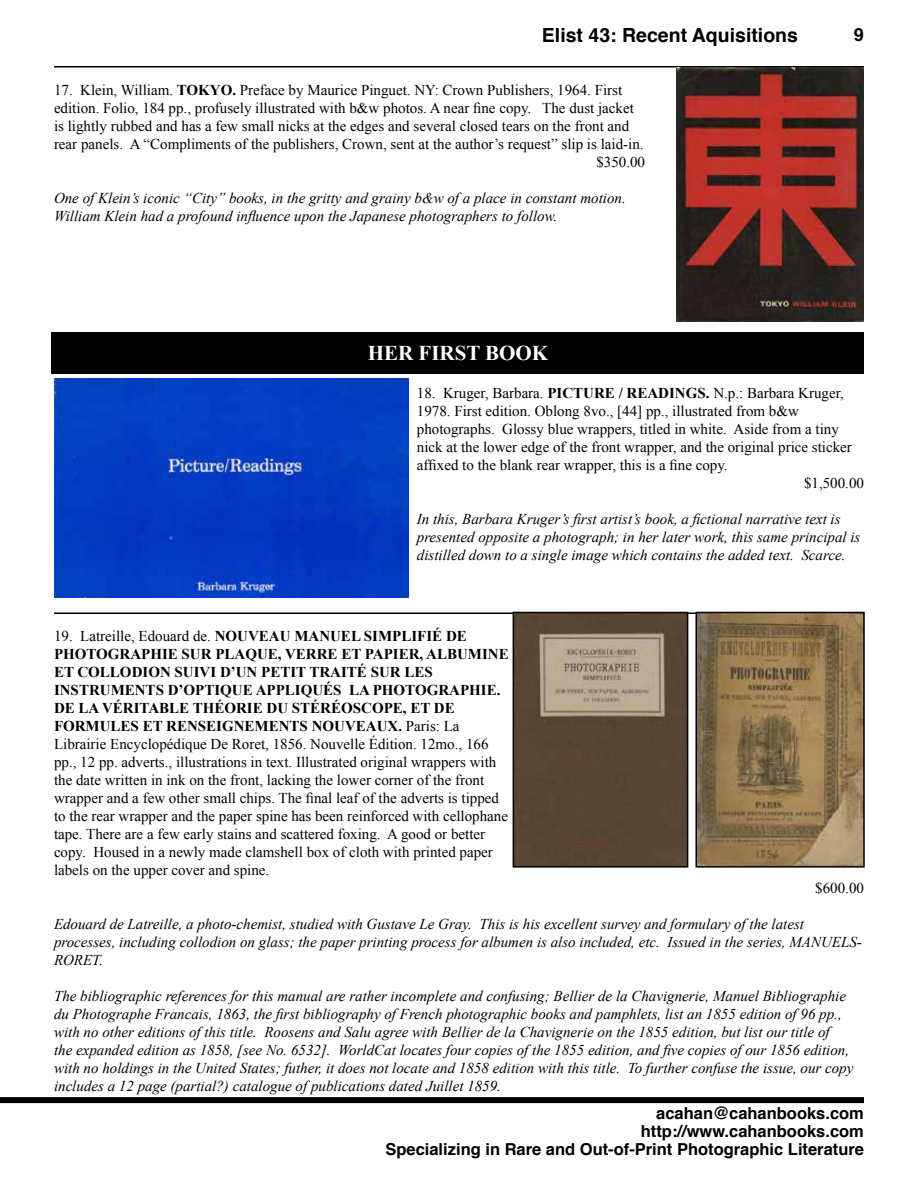
<style>
.page{position:relative;width:918px;height:1188px;background:#fff}
.page>*{position:absolute;margin:0;border:0;box-sizing:border-box;transform-origin:0 0}
.t1{font:700 21px "Times New Roman";color:#fff}
.t2{font:700 19.5px "Helvetica";color:#000}
.t3{font:700 18px "Helvetica";color:#000}
.t4{font:700 16.5px/18px "Helvetica";color:#000;text-align:right}
.t5{font:15px/18px "Times New Roman";color:#000}
.t6{font:italic 15px/18px "Times New Roman";color:#000}
.s1{font-weight:700}
</style>
<div class="page">
<div style="left:0;top:1097px;width:864px;height:6px;background:#000"></div>
<hr style="left:54px;top:66px;width:810px;height:2px;background:#000">
<hr style="left:54px;top:612px;width:810px;height:2px;background:#000">
<div style="left:52px;top:332px;width:812px;height:41px;background:#000"></div>
<img style="left:677px;top:68px;width:187px;height:254px">
<img style="left:54px;top:378px;width:354px;height:220px">
<img style="left:698px;top:615px;width:164px;height:250px">
<div style="left:695px;top:612px;width:170px;height:256px;border:2px solid #000"></div>
<img style="left:516px;top:615px;width:169px;height:250px">
<div style="left:513px;top:612px;width:175px;height:256px;border:2px solid #000"></div>
<h2 class="t2" style="left:542px;top:19px;width:258px">Elist 43: Recent Aquisitions</h2>
<p class="t5" style="left:54px;top:80px;width:570px">17. Klein, William. <span class="s1">TOKYO.</span> Preface by Maurice Pinguet. NY: Crown Publishers, 1964. First</p>
<p class="t5" style="left:54px;top:98px;width:581px">edition. Folio, 184 pp., profusely illustrated with b&amp;w photos. A near fine copy. The dust jacket</p>
<p class="t5" style="left:54px;top:116px;width:577px">is lightly rubbed and has a few small nicks at the edges and several closed tears on the front and</p>
<p class="t5" style="left:54px;top:134px;width:591px">rear panels. A “Compliments of the publishers, Crown, sent at the author’s request” slip is laid-in.</p>
<p class="t5" style="left:596px;top:152px;width:50px">$350.00</p>
<p class="t6" style="left:54px;top:188px;width:573px">One of Klein’s iconic “City” books, in the gritty and grainy b&amp;w of a place in constant motion.<br>William Klein had a profound influence upon the Japanese photographers to follow.</p>
<h1 class="t1" style="left:368px;top:338px;width:182px">HER FIRST BOOK</h1>
<p class="t3" style="left:854px;top:20px;width:12px">9</p>
<p class="t5" style="left:417px;top:384px;width:429px">18. Kruger, Barbara. <span class="s1">PICTURE / READINGS.</span> N.p.: Barbara Kruger,</p>
<p class="t5" style="left:417px;top:402px;width:384px">1978. First edition. Oblong 8vo., [44] pp., illustrated from b&amp;w</p>
<p class="t5" style="left:417px;top:420px;width:424px">photographs. Glossy blue wrappers, titled in white. Aside from a tiny</p>
<p class="t5" style="left:417px;top:438px;width:437px">nick at the lower edge of the front wrapper, and the original price sticker</p>
<p class="t5" style="left:417px;top:456px;width:312px">affixed to the blank rear wrapper, this is a fine copy.</p>
<p class="t5" style="left:804px;top:474px;width:61px">$1,500.00</p>
<p class="t6" style="left:417px;top:510px;width:445px">In this, Barbara Kruger’s first artist’s book, a fictional narrative text is presented opposite a photograph; in her later work, this same principal is distilled down to a single image which contains the added text. Scarce.</p>
<p class="t5" style="left:54px;top:627px;width:456px">19. Latreille, Edouard de. <span class="s1">NOUVEAU MANUEL SIMPLIFIÉ DE PHOTOGRAPHIE SUR PLAQUE, VERRE ET PAPIER, ALBUMINE ET COLLODION SUIVI D’UN PETIT TRAITÉ SUR LES INSTRUMENTS D’OPTIQUE APPLIQUÉS LA PHOTOGRAPHIE.<br>DE LA VÉRITABLE THÉORIE DU STÉRÉOSCOPE, ET DE FORMULES ET RENSEIGNEMENTS NOUVEAUX.</span> Paris: La Librairie Encyclopédique De Roret, 1856. Nouvelle Édition. 12mo., 166 pp., 12 pp. adverts., illustrations in text. Illustrated original wrappers with the date written in ink on the front, lacking the lower corner of the front wrapper and a few other small chips. The final leaf of the adverts is tipped to the rear wrapper and the paper spine has been reinforced with cellophane tape. There are a few early stains and scattered foxing. A good or better copy. Housed in a newly made clamshell box of cloth with printed paper labels on the upper cover and spine.</p>
<p class="t5" style="left:815px;top:879px;width:50px">$600.00</p>
<p class="t6" style="left:54px;top:915px;width:809px">Edouard de Latreille, a photo-chemist, studied with Gustave Le Gray. This is his excellent survey and formulary of the latest processes, including collodion on glass; the paper printing process for albumen is also included, etc. Issued in the series, MANUELS-<br>RORET.</p>
<p class="t6" style="left:54px;top:987px;width:801px">The bibliographic references for this manual are rather incomplete and confusing; Bellier de la Chavignerie, Manuel Bibliographie du Photographe Francais, 1863, the first bibliography of French photographic books and pamphlets, list an 1855 edition of 96 pp., with no other editions of this title. Roosens and Salu agree with Bellier de la Chavignerie on the 1855 edition, but list our title of<br>the expanded edition as 1858, [see No. 6532]. WorldCat locates four copies of the 1855 edition, and five copies of our 1856 edition, with no holdings in the United States; futher, it does not locate and 1858 edition with this title. To further confuse the issue, our copy includes a 12 page (partial?) catalogue of publications dated Juillet 1859.</p>
<p class="t4" style="left:385px;top:1104px;width:480px">acahan@cahanbooks.com<br>http://www.cahanbooks.com<br>Specializing in Rare and Out-of-Print Photographic Literature</p>
</div>
